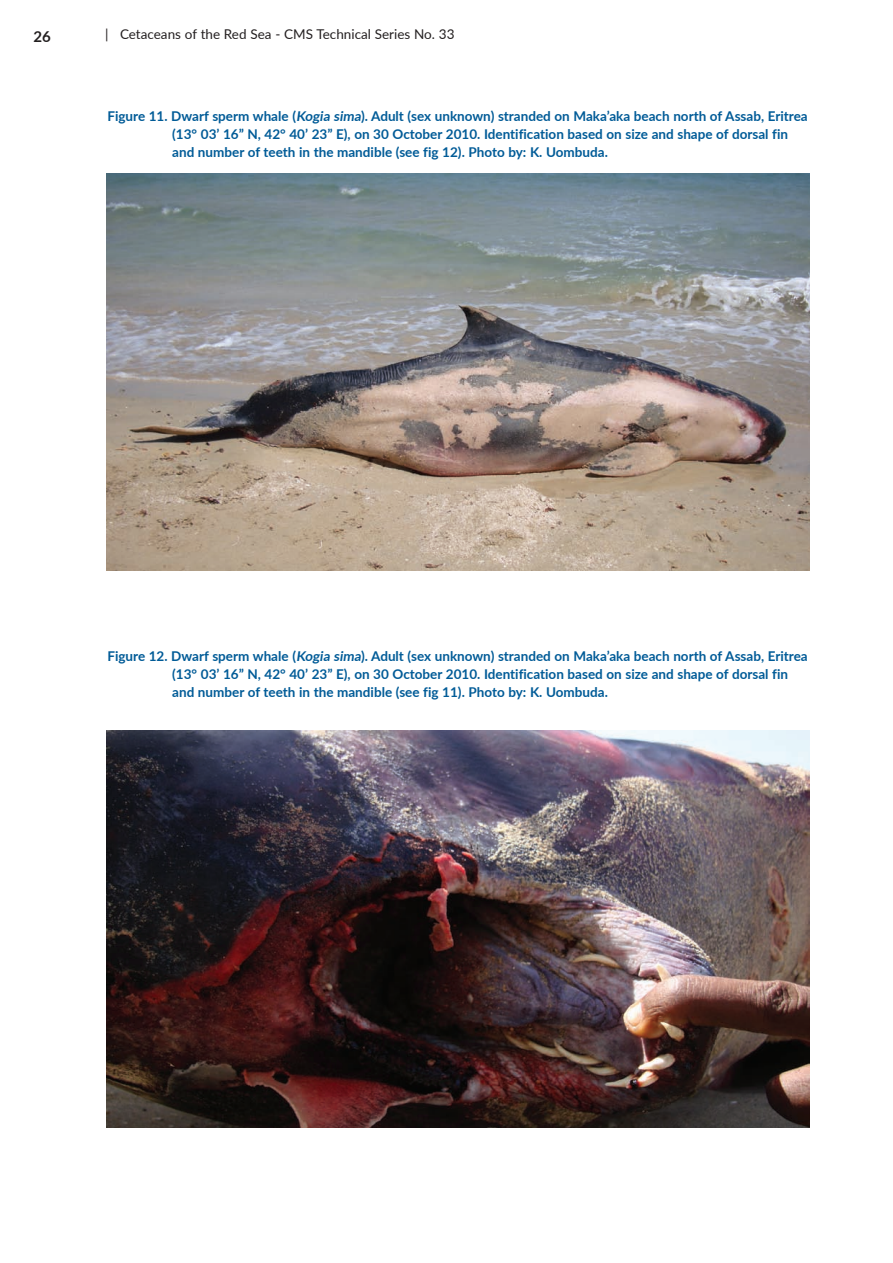
<style>
.page{position:relative;width:893px;height:1263px;background:#fff}
.page>*{position:absolute;margin:0;border:0;box-sizing:border-box;transform-origin:0 0}
.t1{font:700 15px "Lato";color:#231f20}
.Flyways_Table_Übersc{font:700 13.5px "Lato";color:#005b97}
.t2{font:13.5px "Lato";color:#231f20}
</style>
<div class="page">
<img style="left:106px;top:174px;width:703px;height:397px">
<img style="left:106px;top:730px;width:703px;height:397px">
<p class="t1" style="left:33px;top:25px;width:19px">26</p>
<p class="t2" style="left:105px;top:25px;width:351px">| Cetaceans of the Red Sea - CMS Technical Series No. 33</p>
<p class="Flyways_Table_Übersc" style="left:107px;top:106px;width:702px">Figure 11. Dwarf sperm whale (Kogia sima). Adult (sex unknown) stranded on Maka’aka beach north of Assab, Eritrea</p>
<p class="Flyways_Table_Übersc" style="left:172px;top:124px;width:617px">(13° 03’ 16” N, 42° 40’ 23” E), on 30 October 2010. Identification based on size and shape of dorsal fin</p>
<p class="Flyways_Table_Übersc" style="left:172px;top:142px;width:437px">and number of teeth in the mandible (see fig 12). Photo by: K. Uombuda.</p>
<p class="Flyways_Table_Übersc" style="left:107px;top:646px;width:702px">Figure 12. Dwarf sperm whale (Kogia sima). Adult (sex unknown) stranded on Maka’aka beach north of Assab, Eritrea</p>
<p class="Flyways_Table_Übersc" style="left:172px;top:664px;width:617px">(13° 03’ 16” N, 42° 40’ 23” E), on 30 October 2010. Identification based on size and shape of dorsal fin</p>
<p class="Flyways_Table_Übersc" style="left:172px;top:682px;width:437px">and number of teeth in the mandible (see fig 11). Photo by: K. Uombuda.</p>
</div>
